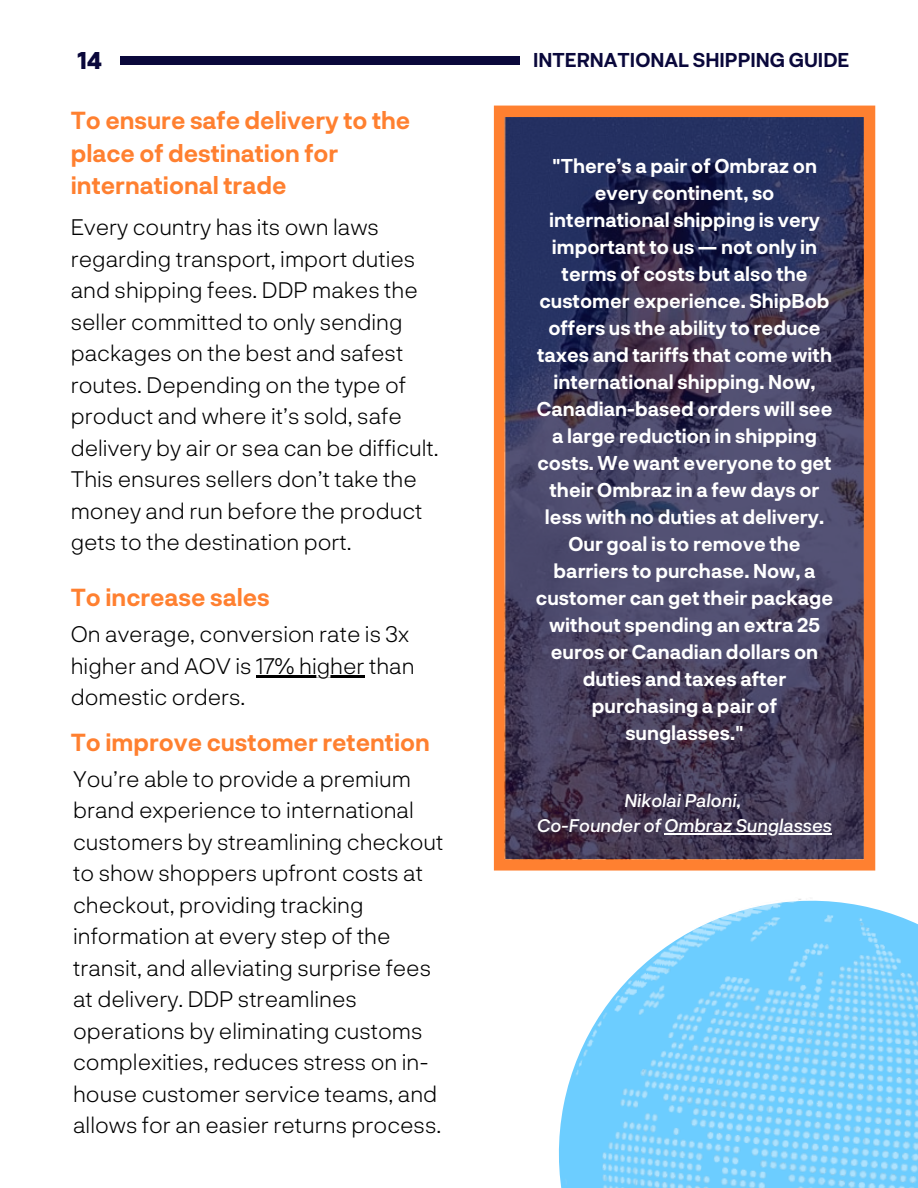
<style>
.page{position:relative;width:918px;height:1188px;background:#fff}
.page>*{position:absolute;margin:0;border:0;box-sizing:border-box;transform-origin:0 0}
.t1{font:700 24px/32.7px "Neurial Grotesk";color:#ff8030}
.t2{font:800 23.4px "Neurial Grotesk";color:#0a083b}
.t3{font:300 22.5px/31.5px "Neurial Grotesk";color:#000}
.t4{font:700 19.5px/27px "Neurial Grotesk";color:#fff;text-align:center}
.t5{font:700 19.5px "Neurial Grotesk";color:#0a083b}
.t6{font:italic 500 18px/24.8px "Neurial Grotesk";color:#fff;text-align:center}
</style>
<div class="page">
<div style="left:494px;top:106px;width:381px;height:696px;background:#ff8030"></div>
<img style="left:505px;top:117px;width:359px;height:685px">
<hr style="left:256px;top:675px;width:109px;height:2px;background:#000">
<div style="left:120px;top:56px;width:400px;height:9px;background:#0a083b"></div>
<img style="left:493px;top:802px;width:425px;height:386px">
<p class="t2" style="left:78px;top:46px;width:26px">14</p>
<p class="t1" style="left:71px;top:103px;width:341px">To ensure safe delivery to the place of destination for international trade</p>
<p class="t3" style="left:71px;top:211px;width:369px">Every country has its own laws regarding transport, import duties and shipping fees. DDP makes the seller committed to only sending packages on the best and safest routes. Depending on the type of product and where it’s sold, safe delivery by air or sea can be difficult.<br>This ensures sellers don’t take the money and run before the product gets to the destination port.</p>
<p class="t1" style="left:71px;top:580px;width:201px">To increase sales</p>
<p class="t3" style="left:71px;top:618px;width:345px">On average, conversion rate is 3x higher and AOV is 17% higher than domestic orders.</p>
<p class="t1" style="left:71px;top:725px;width:361px">To improve customer retention</p>
<p class="t3" style="left:73px;top:762px;width:372px">You’re able to provide a premium brand experience to international customers by streamlining checkout to show shoppers upfront costs at checkout, providing tracking information at every step of the transit, and alleviating surprise fees at delivery. DDP streamlines operations by eliminating customs complexities, reduces stress on in&shy;house customer service teams, and allows for an easier returns process.</p>
<p class="t5" style="left:533px;top:48px;width:318px">INTERNATIONAL SHIPPING GUIDE</p>
<p class="t4" style="left:536px;top:152px;width:299px">"There’s a pair of Ombraz on every continent, so international shipping is very important to us — not only in terms of costs but also the customer experience. ShipBob offers us the ability to reduce taxes and tariffs that come with international shipping. Now,<br>Canadian-based orders will see a large reduction in shipping costs. We want everyone to get their Ombraz in a few days or less with no duties at delivery.<br>Our goal is to remove the barriers to purchase. Now, a customer can get their package without spending an extra 25 euros or Canadian dollars on duties and taxes after purchasing a pair of sunglasses."</p>
<p class="t6" style="left:537px;top:788px;width:296px">Nikolai Paloni,<br>Co-Founder of Ombraz Sunglasses</p>
</div>
